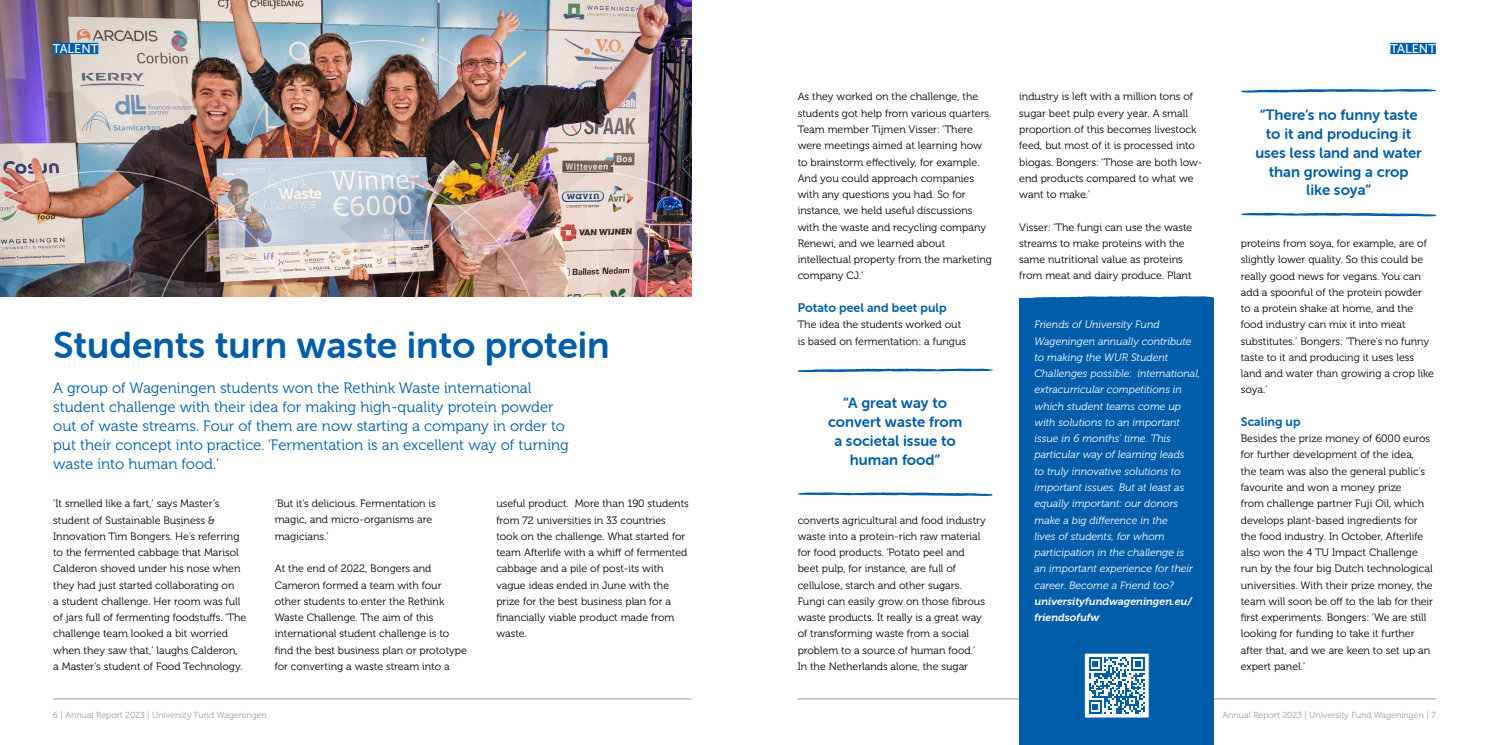
<style>
.page{position:relative;width:1489px;height:745px;background:#fff}
.page>*{position:absolute;margin:0;border:0;box-sizing:border-box;transform-origin:0 0}
.t1{font:37.5px "Museo Sans Rounded 700";color:#005da9}
.t2{font:15px/18.8px "Museo 300";color:#005da9}
.t3{font:15px/18.8px "Museo Sans Rounded 700";color:#005da9;text-align:center}
.t4{font:12.5px "Museo Sans Rounded 700";color:#005da9}
.t5{font:12.5px "Museo Sans 500";color:#fff}
.t6{font:10.62px/16.2px "Museo 300";color:#000}
.t7{font:italic 10.62px/16.2px "Museo 300";color:#fff}
.t8{font:italic 10.62px/16.2px "Museo 700";color:#fff}
.t9{font:8.75px "Museo 300";color:#9d9d9c}
</style>
<div class="page">
<img style="left:0;top:0;width:691px;height:296px">
<img style="left:0;top:170px;width:304px;height:127px">
<div style="left:1019px;top:298px;width:195px;height:446px;background:#005da9"></div>
<div style="left:1390px;top:43px;width:45px;height:11px;background:#005da9"></div>
<div style="left:53px;top:43px;width:45px;height:11px;background:#005da9"></div>
<svg style="left:797px;top:368px;width:195px;height:4px"></svg>
<svg style="left:1241px;top:89px;width:194px;height:3px"></svg>
<svg style="left:1026px;top:296px;width:188px;height:2px"></svg>
<svg style="left:797px;top:492px;width:195px;height:3px"></svg>
<svg style="left:1241px;top:213px;width:194px;height:3px"></svg>
<hr style="left:797px;top:698px;width:638px;height:1px;background:#9d9d9c">
<hr style="left:53px;top:698px;width:638px;height:1px;background:#9d9d9c">
<div style="left:1019px;top:691px;width:195px;height:19px;background:#005da9"></div>
<div style="left:1083px;top:652px;width:66px;height:65px;background:#fff;border:1px solid #005da9"></div>
<svg style="left:1089px;top:657px;width:55px;height:56px"></svg>
<p class="t5" style="left:53px;top:42px;width:47px">TALENT</p>
<p class="t5" style="left:1390px;top:42px;width:47px">TALENT</p>
<h1 class="t1" style="left:53px;top:324px;width:558px">Students turn waste into protein</h1>
<p class="t2" style="left:53px;top:379px;width:517px">A group of Wageningen students won the Rethink Waste international student challenge with their idea for making high-quality protein powder out of waste streams. Four of them are now starting a company in order to put their concept into practice. ‘Fermentation is an excellent way of turning waste into human food.’</p>
<p class="t6" style="left:53px;top:495px;width:195px">‘It smelled like a fart,’ says Master’s student of Sustainable Business &amp; Innovation Tim Bongers. He’s referring to the fermented cabbage that Marisol Calderon shoved under his nose when they had just started collaborating on<br>a student challenge. Her room was full of jars full of fermenting foodstuffs. ‘The challenge team looked a bit worried when they saw that,’ laughs Calderon,<br>a Master’s student of Food Technology.</p>
<p class="t6" style="left:275px;top:495px;width:163px">‘But it’s delicious. Fermentation is magic, and micro-organisms are magicians.’</p>
<p class="t6" style="left:275px;top:560px;width:194px">At the end of 2022, Bongers and Cameron formed a team with four other students to enter the Rethink Waste Challenge. The aim of this international student challenge is to find the best business plan or prototype for converting a waste stream into a</p>
<p class="t6" style="left:496px;top:495px;width:194px">useful product. More than 190 students from 72 universities in 33 countries took on the challenge. What started for team Afterlife with a whiff of fermented cabbage and a pile of post-its with vague ideas ended in June with the prize for the best business plan for a financially viable product made from waste.</p>
<p class="t6" style="left:797px;top:89px;width:196px">As they worked on the challenge, the students got help from various quarters.<br>Team member Tijmen Visser: ‘There were meetings aimed at learning how to brainstorm effectively, for example.<br>And you could approach companies with any questions you had. So for instance, we held useful discussions with the waste and recycling company Renewi, and we learned about intellectual property from the marketing company CJ.’</p>
<p class="t4" style="left:797px;top:300px;width:150px">Potato peel and beet pulp</p>
<p class="t6" style="left:797px;top:316px;width:170px">The idea the students worked out is based on fermentation: a fungus</p>
<h2 class="t3" style="left:828px;top:393px;width:136px">“A great way to convert waste from a societal issue to human food”</h2>
<p class="t6" style="left:797px;top:511px;width:190px">converts agricultural and food industry waste into a protein-rich raw material for food products. ‘Potato peel and beet pulp, for instance, are full of cellulose, starch and other sugars.<br>Fungi can easily grow on those fibrous waste products. It really is a great way of transforming waste from a social problem to a source of human food.’ In the Netherlands alone, the sugar</p>
<p class="t6" style="left:1019px;top:89px;width:185px">industry is left with a million tons of sugar beet pulp every year. A small proportion of this becomes livestock feed, but most of it is processed into biogas. Bongers: ‘Those are both low&shy;end products compared to what we want to make.’</p>
<p class="t6" style="left:1019px;top:219px;width:175px">Visser: ‘The fungi can use the waste streams to make proteins with the same nutritional value as proteins from meat and dairy produce. Plant</p>
<p class="t7" style="left:1034px;top:316px;width:167px">Friends of University Fund<br>Wageningen annually contribute to making the WUR Student<br>Challenges possible: international, extracurricular competitions in which student teams come up with solutions to an important issue in 6 months’ time. This particular way of learning leads<br>to truly innovative solutions to important issues. But at least as equally important: our donors make a big difference in the<br>lives of students, for whom participation in the challenge is<br>an important experience for their career. Become a Friend too?</p>
<p class="t8" style="left:1034px;top:592px;width:159px">universityfundwageningen.eu/ friendsofufw</p>
<h2 class="t3" style="left:1255px;top:106px;width:168px">“There’s no funny taste to it and producing it uses less land and water than growing a crop like soya”</h2>
<p class="t6" style="left:1240px;top:235px;width:195px">proteins from soya, for example, are of slightly lower quality. So this could be really good news for vegans. You can add a spoonful of the protein powder to a protein shake at home, and the food industry can mix it into meat substitutes.’ Bongers: ‘There’s no funny taste to it and producing it uses less land and water than growing a crop like soya.’</p>
<p class="t4" style="left:1240px;top:414px;width:61px">Scaling up</p>
<p class="t6" style="left:1240px;top:430px;width:194px">Besides the prize money of 6000 euros for further development of the idea,<br>the team was also the general public’s favourite and won a money prize<br>from challenge partner Fuji Oil, which develops plant-based ingredients for the food industry. In October, Afterlife also won the 4 TU Impact Challenge run by the four big Dutch technological universities. With their prize money, the team will soon be off to the lab for their first experiments. Bongers: ‘We are still looking for funding to take it further after that, and we are keen to set up an expert panel.’</p>
<p class="t9" style="left:53px;top:709px;width:215px">6 | Annual Report 2023 | University Fund Wageningen</p>
<p class="t9" style="left:1222px;top:709px;width:215px">Annual Report 2023 | University Fund Wageningen | 7</p>
</div>
